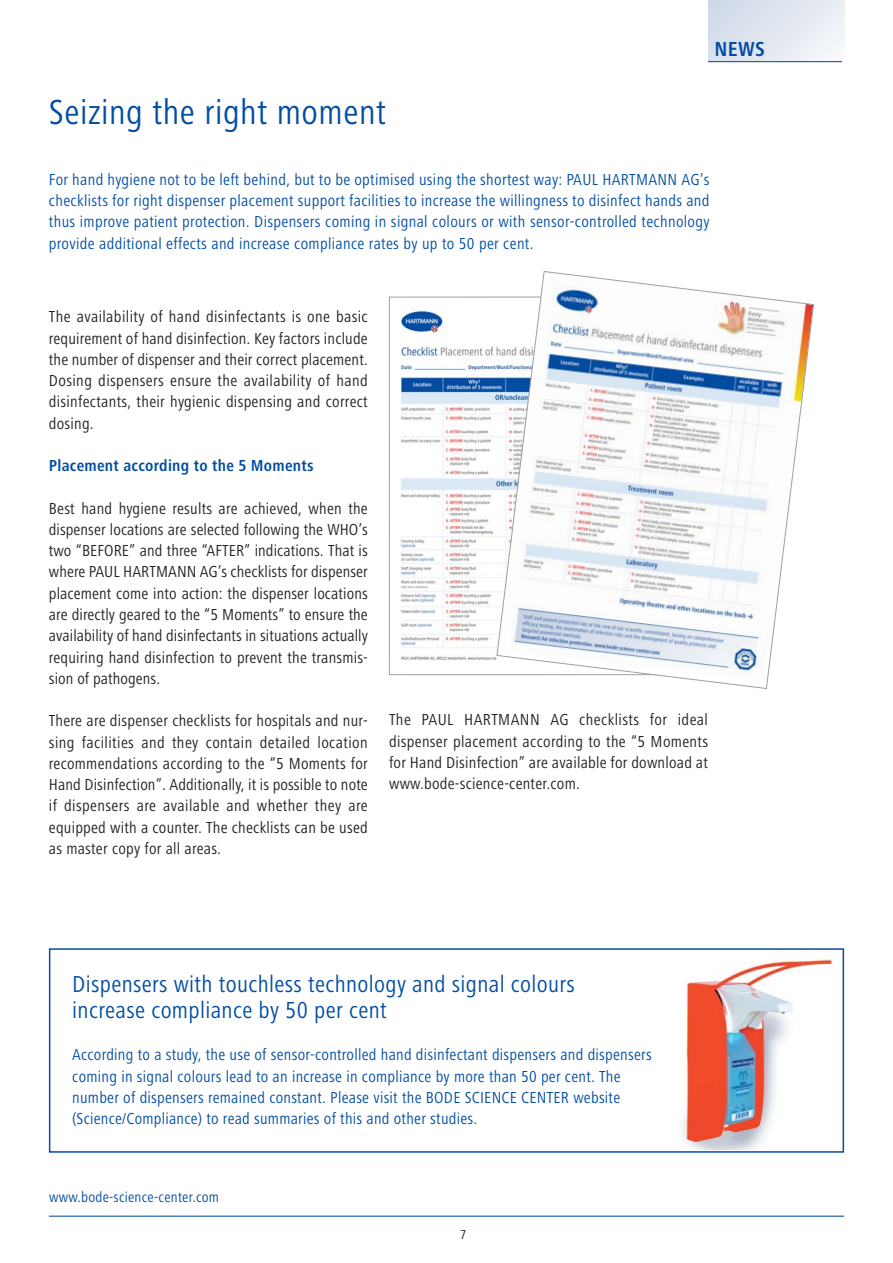
<style>
.page{position:relative;width:893px;height:1263px;background:#fff}
.page>*{position:absolute;margin:0;border:0;box-sizing:border-box;transform-origin:0 0}
.t1{font:36px "Hartmann";letter-spacing:.015em;color:#034ea2}
.t2{font:24px/25.5px "Hartmann";letter-spacing:.015em;color:#034ea2}
.t3{font:700 21px "Hartmann";color:#034ea2}
.t4{font:16.5px/21.3px "Hartmann";letter-spacing:.015em;color:#231f20;text-align:justify}
.t5{font:16.5px/21.3px "Hartmann";letter-spacing:.015em;color:#034ea2;text-align:justify}
.t6{font:700 16.5px "Hartmann";letter-spacing:.015em;color:#034ea2}
.t7{font:15px "Hartmann";letter-spacing:.015em;color:#034ea2}
.t8{font:13.5px "Hartmann";color:#231f20}
</style>
<div class="page">
<div style="left:708px;top:0;width:136px;height:62px;background:linear-gradient(to right,#d3dce9,#f1f4f8)"></div>
<hr style="left:49px;top:1215px;width:795px;height:2px;background:#034ea2">
<hr style="left:708px;top:61px;width:134px;height:1px;background:#034ea2">
<div style="left:49px;top:948px;width:795px;height:205px;border:2px solid #034ea2"></div>
<img style="left:400px;top:310px;width:96px;height:351px">
<svg style="left:496px;top:271px;width:318px;height:418px"></svg>
<img style="left:682px;top:959px;width:152px;height:190px">
<h1 class="t1" style="left:49px;top:98px;width:339px">Seizing the right moment</h1>
<p class="t3" style="left:714px;top:40px;width:52px">NEWS</p>
<p class="t5" style="left:49px;top:170px;width:662px">For hand hygiene not to be left behind, but to be optimised using the shortest way: PAUL HARTMANN AG’s checklists for right dispenser placement support facilities to increase the willingness to disinfect hands and thus improve patient protection. Dispensers coming in signal colours or with sensor-controlled technology provide additional effects and increase compliance rates by up to 50 per cent.</p>
<p class="t4" style="left:49px;top:308px;width:320px">The availability of hand disinfectants is one basic requirement of hand disinfection. Key factors include the number of dispenser and their correct placement.<br>Dosing dispensers ensure the availability of hand disinfectants, their hygienic dispensing and correct dosing.</p>
<p class="t6" style="left:49px;top:459px;width:266px">Placement according to the 5 Moments</p>
<p class="t4" style="left:49px;top:499px;width:321px">Best hand hygiene results are achieved, when the dispenser locations are selected following the WHO’s two “BEFORE” and three “AFTER” indications. That is where PAUL HARTMANN AG’s checklists for dispenser placement come into action: the dispenser locations are directly geared to the “5 Moments” to ensure the availability of hand disinfectants in situations actually requiring hand disinfection to prevent the transmis&shy;sion of pathogens.</p>
<p class="t4" style="left:49px;top:711px;width:321px">There are dispenser checklists for hospitals and nur&shy;sing facilities and they contain detailed location recommendations according to the “5 Moments for Hand Disinfection”. Additionally, it is possible to note if dispensers are available and whether they are equipped with a counter. The checklists can be used as master copy for all areas.</p>
<p class="t4" style="left:389px;top:711px;width:320px">The PAUL HARTMANN AG checklists for ideal dispenser placement according to the “5 Moments for Hand Disinfection” are available for download at www.bode-science-center.com.</p>
<h2 class="t2" style="left:72px;top:974px;width:504px">Dispensers with touchless technology and signal colours increase compliance by 50 per cent</h2>
<p class="t5" style="left:72px;top:1046px;width:581px;text-align:left">According to a study, the use of sensor-controlled hand disinfectant dispensers and dispensers coming in signal colours lead to an increase in compliance by more than 50 per cent. The number of dispensers remained constant. Please visit the BODE SCIENCE CENTER website (Science/Compliance) to read summaries of this and other studies.</p>
<p class="t7" style="left:49px;top:1191px;width:171px">www.bode-science-center.com</p>
<p class="t8" style="left:460px;top:1229px;width:8px">7</p>
</div>
